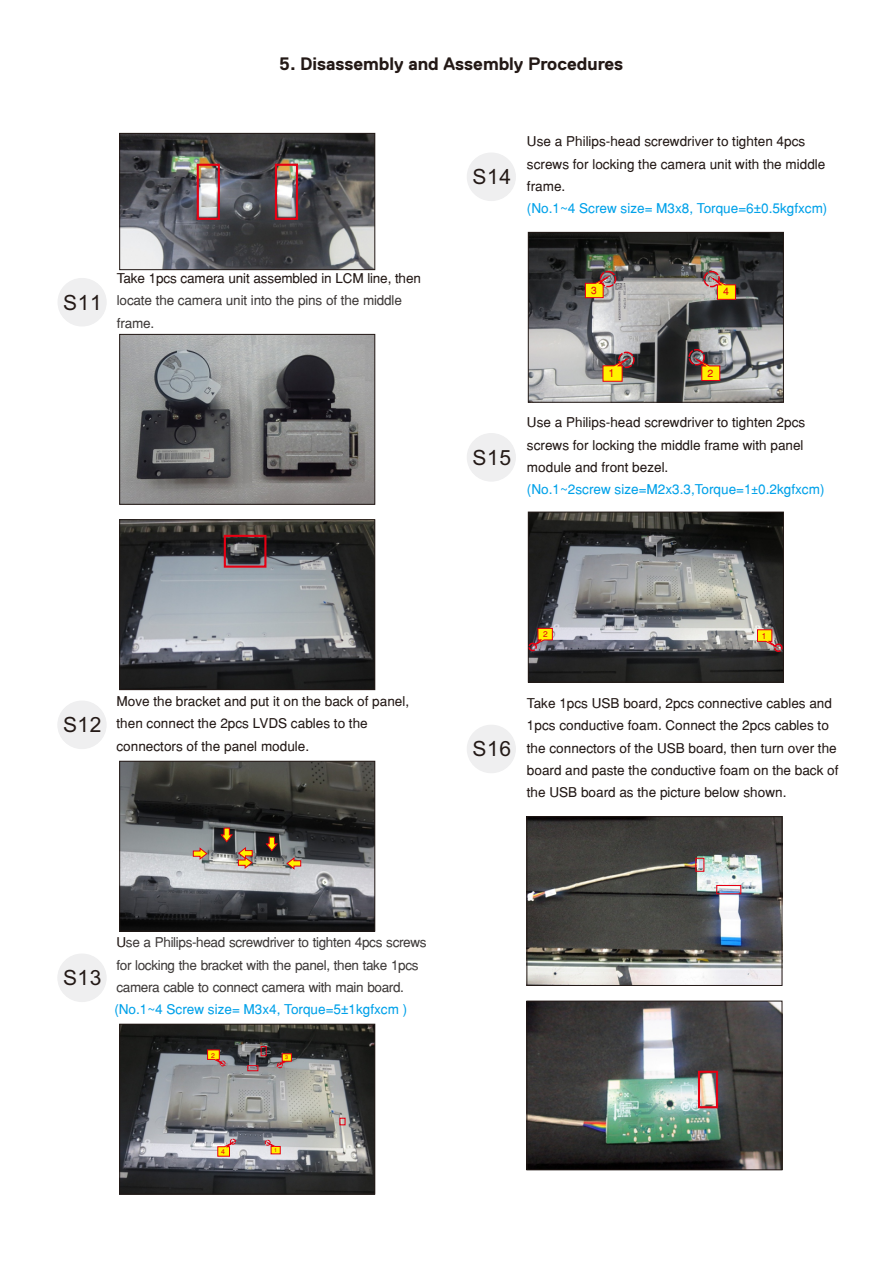
<style>
.page{position:relative;width:893px;height:1263px;background:#fff}
.page>*{position:absolute;margin:0;border:0;box-sizing:border-box;transform-origin:0 0}
.t1{font:21px "Arial";letter-spacing:.03em;color:#231916}
.t2{font:700 18px "Dell Replica";color:#231916}
.t3{font:13.5px/22.4px "Helvetica";color:#231916}
.t4{font:13.5px/22.4px "Helvetica";letter-spacing:-.03em;color:#3f3b3a}
.t5{font:13.5px "Helvetica";color:#00a1e9}
.t6{font:11.1px "Helvetica";color:#e60013}
.t7{font:10.35px "Helvetica";color:#e60013}
.t8{font:10.2px "Helvetica";color:#e60013}
.t9{font:8.25px "Helvetica";color:#e60013}
.t10{font:6.75px "Helvetica";color:#e60013}
.t11{font:5.25px "Helvetica";color:#e60013}
.s1{font-family:"Arial"}
.s2{font-family:"Arial";font-size:12px}
.s3{color:#231916}
.s4{color:#00a1e9}
.s5{font-family:"Arial";color:#00a1e9}
</style>
<div class="page">
<div style="left:58px;top:701px;width:48px;height:48px;background:#efeff0;border:1px solid #efeff0;border-radius:50%"></div>
<img style="left:530px;top:234px;width:252px;height:166px">
<div style="left:528px;top:232px;width:256px;height:170px;border:1px solid #231916"></div>
<div style="left:467px;top:153px;width:49px;height:48px;background:#efeff0;border:1px solid #efeff0;border-radius:50%"></div>
<div style="left:467px;top:433px;width:49px;height:48px;background:#efeff0;border:1px solid #efeff0;border-radius:50%"></div>
<div style="left:58px;top:278px;width:48px;height:48px;background:#efeff0;border:1px solid #efeff0;border-radius:50%"></div>
<img style="left:121px;top:336px;width:252px;height:166px">
<div style="left:119px;top:334px;width:256px;height:170px;border:1px solid #231916"></div>
<img style="left:121px;top:522px;width:252px;height:166px">
<div style="left:119px;top:520px;width:256px;height:170px;border:1px solid #231916"></div>
<div style="left:224px;top:535px;width:42px;height:33px;border:2px solid #e60013"></div>
<div style="left:58px;top:954px;width:48px;height:48px;background:#efeff0;border:1px solid #efeff0;border-radius:50%"></div>
<svg style="left:690px;top:355px;width:30px;height:26px"></svg>
<div style="left:618px;top:352px;width:17px;height:16px;border:1px dashed #e60013;border-radius:50%"></div>
<svg style="left:602px;top:355px;width:32px;height:27px"></svg>
<div style="left:467px;top:725px;width:49px;height:48px;background:#efeff0;border:1px solid #efeff0;border-radius:50%"></div>
<svg style="left:706px;top:274px;width:30px;height:26px"></svg>
<svg style="left:585px;top:273px;width:30px;height:25px"></svg>
<img style="left:121px;top:135px;width:252px;height:133px">
<div style="left:119px;top:133px;width:256px;height:137px;border:1px solid #231916"></div>
<div style="left:197px;top:164px;width:23px;height:56px;border:2px solid #e60013"></div>
<div style="left:275px;top:164px;width:23px;height:56px;border:2px solid #e60013"></div>
<img style="left:121px;top:763px;width:252px;height:166px">
<div style="left:119px;top:761px;width:256px;height:170px;border:1px solid #231916"></div>
<svg style="left:286px;top:857px;width:15px;height:13px"></svg>
<svg style="left:265px;top:836px;width:14px;height:16px"></svg>
<svg style="left:193px;top:847px;width:15px;height:13px"></svg>
<svg style="left:220px;top:827px;width:33px;height:42px"></svg>
<img style="left:121px;top:1026px;width:252px;height:166px">
<div style="left:119px;top:1024px;width:256px;height:170px;border:1px solid #231916"></div>
<svg style="left:262px;top:1139px;width:19px;height:16px"></svg>
<svg style="left:207px;top:1049px;width:22px;height:19px"></svg>
<svg style="left:217px;top:1138px;width:22px;height:19px"></svg>
<svg style="left:273px;top:1053px;width:19px;height:16px"></svg>
<div style="left:339px;top:1118px;width:7px;height:7px;border:1px solid #e60013"></div>
<div style="left:247px;top:1065px;width:11px;height:6px;border:1px solid #e60013"></div>
<div style="left:261px;top:1046px;width:6px;height:10px;border:1px solid #e60013"></div>
<div style="left:688px;top:349px;width:17px;height:16px;border:1px dashed #e60013;border-radius:50%"></div>
<div style="left:703px;top:271px;width:17px;height:16px;border:1px dashed #e60013;border-radius:50%"></div>
<div style="left:600px;top:271px;width:16px;height:16px;border:1px dashed #e60013;border-radius:50%"></div>
<img style="left:529px;top:819px;width:251px;height:165px">
<div style="left:527px;top:817px;width:255px;height:169px;border:1px solid #231916"></div>
<div style="left:716px;top:885px;width:25px;height:9px;border:1px solid #e60013"></div>
<div style="left:695px;top:858px;width:9px;height:14px;border:1px solid #e60013"></div>
<img style="left:529px;top:1003px;width:251px;height:165px">
<div style="left:527px;top:1001px;width:255px;height:169px;border:1px solid #231916"></div>
<div style="left:698px;top:1071px;width:20px;height:37px;border:2px solid #e60013"></div>
<img style="left:530px;top:514px;width:252px;height:166px">
<div style="left:528px;top:512px;width:256px;height:170px;border:1px solid #231916"></div>
<svg style="left:527px;top:628px;width:26px;height:21px"></svg>
<div style="left:774px;top:643px;width:9px;height:9px;border:1px dashed #e60013;border-radius:50%"></div>
<div style="left:528px;top:643px;width:9px;height:8px;border:1px dashed #e60013;border-radius:50%"></div>
<svg style="left:757px;top:629px;width:25px;height:22px"></svg>
<h2 class="t2" style="left:279px;top:56px;width:345px">5. Disassembly and Assembly Procedures</h2>
<h1 class="t1" style="left:63px;top:294px;width:40px">S11</h1>
<p class="t3" style="left:117px;top:268px;width:306px">Take 1pcs camera unit assembled in LCM line, then</p>
<p class="t4" style="left:117px;top:291px;width:287px">locate the camera unit into the pins of the middle frame.</p>
<h1 class="t1" style="left:472px;top:169px;width:40px">S14</h1>
<p class="t3" style="left:527px;top:132px;width:300px">Use a Philips-head screwdriver to tighten 4pcs screws for locking the camera unit with the middle</p>
<p class="t3" style="left:527px;top:176px;width:40px">frame.</p>
<p class="t5" style="left:527px;top:203px;width:302px">(No.1~4 Screw size= M3x8, Torque=6<span class="s1">±</span>0.5kgfxcm)</p>
<p class="t8" style="left:591px;top:286px;width:7px">3</p>
<p class="t7" style="left:723px;top:288px;width:7px">4</p>
<h1 class="t1" style="left:472px;top:450px;width:40px">S15</h1>
<p class="t6" style="left:608px;top:369px;width:8px">1</p>
<p class="t7" style="left:707px;top:369px;width:7px">2</p>
<p class="t3" style="left:527px;top:413px;width:280px">Use a Philips-head screwdriver to tighten 2pcs screws for locking the middle frame with panel module and front bezel.</p>
<p class="t5" style="left:527px;top:484px;width:299px">(No.1~2screw size=M2x3.3,Torque=1<span class="s2">±</span>0.2kgfxcm)</p>
<h1 class="t1" style="left:63px;top:717px;width:40px">S12</h1>
<p class="t3" style="left:117px;top:691px;width:294px">Move the bracket and put it on the back of panel, then connect the 2pcs LVDS cables to the connectors of the panel module.</p>
<p class="t9" style="left:543px;top:631px;width:6px">2</p>
<p class="t9" style="left:762px;top:633px;width:6px">1</p>
<h1 class="t1" style="left:472px;top:741px;width:40px">S16</h1>
<p class="t3" style="left:527px;top:693px;width:313px">Take 1pcs USB board, 2pcs connective cables and 1pcs conductive foam. Connect the 2pcs cables to the connectors of the USB board, then turn over the board and paste the conductive foam on the back of the USB board as the picture below shown.</p>
<h1 class="t1" style="left:63px;top:970px;width:40px">S13</h1>
<p class="t4" style="left:114px;top:933px;width:314px"><span class="s3">U</span>se a Philips-head screwdriver to tighten 4pcs screws for locking the bracket with the panel, then take 1pcs camera cable to connect camera with main board. <span class="s4">(No.1~4 Screw size= M3x4, Torque=5</span><span class="s5">±</span><span class="s4">1kgfxcm )</span></p>
<p class="t10" style="left:211px;top:1052px;width:5px">2</p>
<p class="t11" style="left:285px;top:1055px;width:4px">3</p>
<p class="t10" style="left:221px;top:1149px;width:5px">4</p>
<p class="t11" style="left:274px;top:1148px;width:4px">1</p>
</div>
